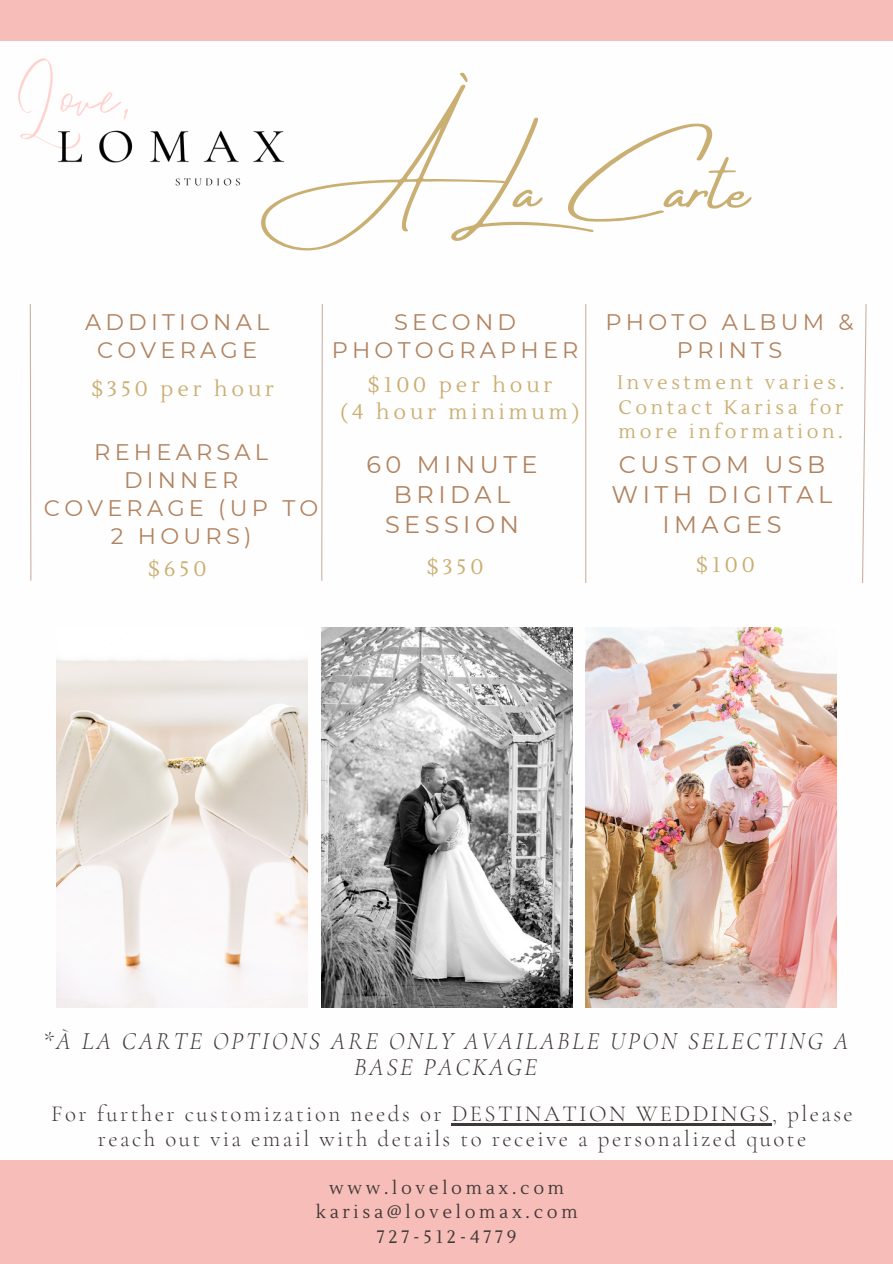
<style>
.page{position:relative;width:893px;height:1264px;background:#fff}
.page>*{position:absolute;margin:0;border:0;box-sizing:border-box;transform-origin:0 0}
.t1{font:72.45px "Amsterdam Four";color:#caaf72}
.t2{font:italic 300 24.45px/25.8px "Cormorant Garamond";letter-spacing:.105em;color:#403737;text-align:center}
.t3{font:24px/30.3px "Montserrat";letter-spacing:.185em;color:#b1825e;text-align:center}
.t4{font:300 22.95px/24.8px "Cormorant Garamond";letter-spacing:.105em;color:#403737;text-align:center}
.t5{font:22.5px/28.2px "Montserrat";letter-spacing:.185em;color:#b1825e;text-align:center}
.t6{font:21px/27px "Lustria";letter-spacing:.185em;color:#caaf72;text-align:center}
.t7{font:19.5px/24.8px "Lustria";letter-spacing:.185em;color:#caaf72;text-align:justify}
.t8{font:18px "Lustria";letter-spacing:.205em;color:#403737}
</style>
<div class="page">
<img style="left:57px;top:657px;width:251px;height:350px">
<img style="left:321px;top:627px;width:251px;height:380px">
<img style="left:585px;top:627px;width:251px;height:380px">
<div style="left:0;top:0;width:892px;height:40px;background:#f7beb9"></div>
<div style="left:0;top:1160px;width:892px;height:103px;background:#f7beb9"></div>
<svg style="left:29px;top:304px;width:3px;height:277px"></svg>
<hr style="left:585px;top:304px;width:1px;height:279px;background:#cbb2a3">
<svg style="left:321px;top:304px;width:2px;height:277px"></svg>
<svg style="left:862px;top:304px;width:5px;height:279px"></svg>
<img style="left:0;top:40px;width:308px;height:146px">
<hr style="left:452px;top:1123px;width:320px;height:2px;background:#403737">
<h4 class="t1" style="left:312px;top:148px;width:439px">ÀLa Carte</h4>
<h2 class="t5" style="left:85px;top:307px;width:185px">ADDITIONAL<br>COVERAGE</h2>
<h4 class="t6" style="left:91px;top:375px;width:184px">$350 per hour</h4>
<h4 class="t5" style="left:44px;top:437px;width:276px">REHEARSAL<br>DINNER<br>COVERAGE (UP TO<br>2 HOURS)</h4>
<h2 class="t6" style="left:148px;top:556px;width:60px">$650</h2>
<h2 class="t5" style="left:332px;top:307px;width:248px">SECOND<br>PHOTOGRAPHER</h2>
<h4 class="t5" style="left:605px;top:307px;width:249px">PHOTO ALBUM &amp;<br>PRINTS</h4>
<h4 class="t6" style="left:340px;top:371px;width:240px">$100 per hour<br>(4 hour minimum)</h4>
<h2 class="t7" style="left:617px;top:370px;width:229px">Investment varies.<br>Contact Karisa for more information.</h2>
<h3 class="t3" style="left:366px;top:449px;width:173px">60 MINUTE<br>BRIDAL<br>SESSION</h3>
<p class="t6" style="left:427px;top:554px;width:58px">$350</p>
<p class="t3" style="left:611px;top:449px;width:222px">CUSTOM USB<br>WITH DIGITAL<br>IMAGES</p>
<p class="t6" style="left:696px;top:551px;width:60px">$100</p>
<h4 class="t2" style="left:43px;top:1028px;width:807px">*À LA CARTE OPTIONS ARE ONLY AVAILABLE UPON SELECTING A<br>BASE PACKAGE</h4>
<h2 class="t4" style="left:51px;top:1101px;width:803px">For further customization needs or DESTINATION WEDDINGS, please reach out via email with details to receive a personalized quote</h2>
<h1 class="t8" style="left:329px;top:1176px;width:236px">www.lovelomax.com</h1>
<h2 class="t8" style="left:316px;top:1201px;width:263px">karisa@lovelomax.com</h2>
<h2 class="t8" style="left:377px;top:1225px;width:141px">727-512-4779</h2>
</div>
